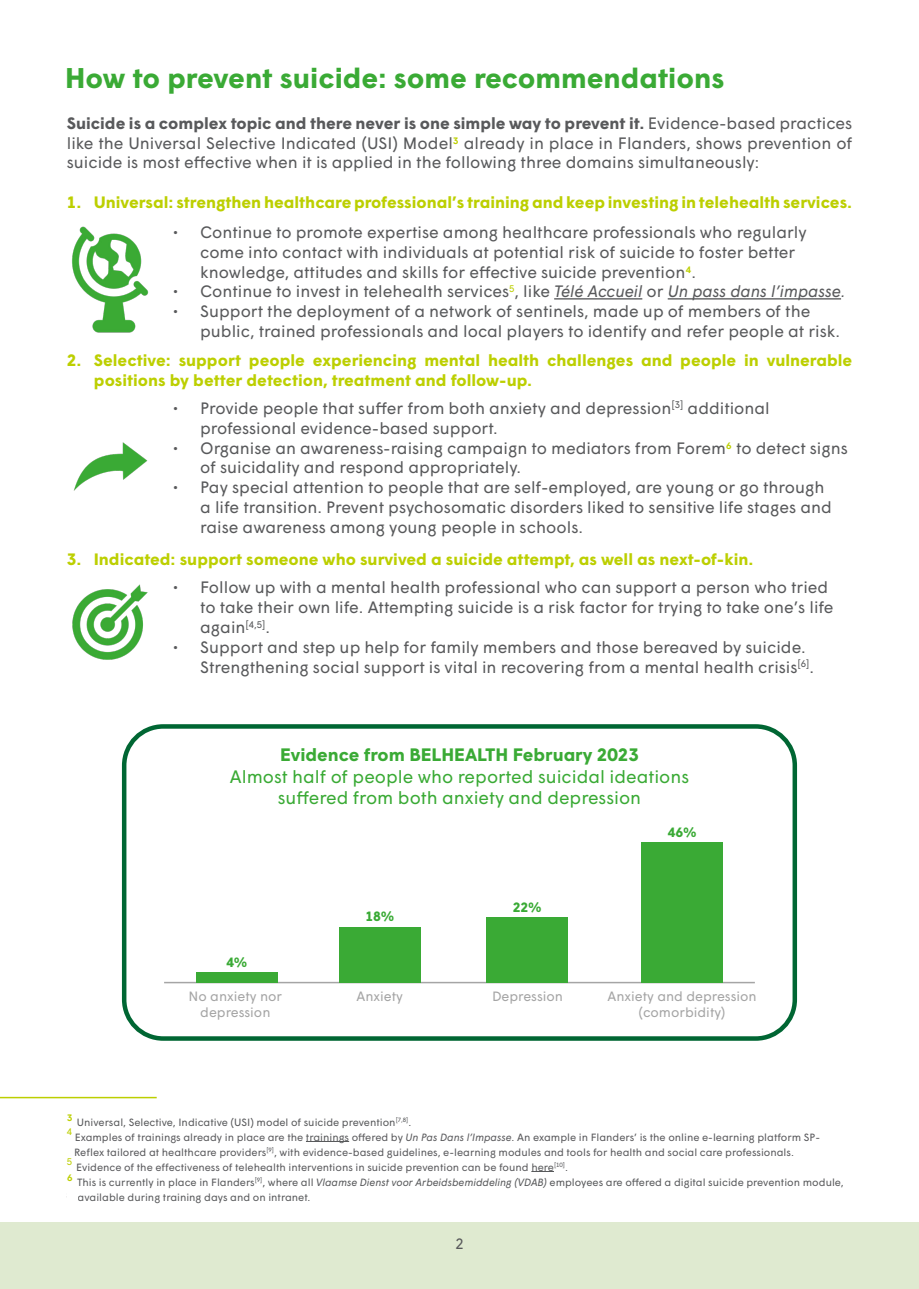
<style>
.page{position:relative;width:919px;height:1289px;background:#fff}
.page>*{position:absolute;margin:0;border:0;box-sizing:border-box;transform-origin:0 0}
.t1{font:700 28.5px "Wigrum";color:#3aaa35}
.t2{font:18px/21.6px "Wigrum";color:#3aaa35;text-align:center}
.t3{font:700 18px "Wigrum";color:#3aaa35}
.t4{font:16.5px/19.8px "Wigrum";color:#58595b}
.t5{font:700 16.5px/19.8px "Wigrum";color:#bccf00}
.t6{font:15px "Wigrum";color:#58595b}
.t7{font:13.5px/16.2px "Wigrum";color:#a5a5a5;text-align:center}
.t8{font:700 13.5px "Wigrum";color:#3aaa35}
.t9{font:10.5px/15px "Wigrum";color:#59595c}
.t10{font:10.5px/15px "Wigrum";color:#58595b}
.t11{font:9.6px "Wigrum";color:#bccf00}
.s1{font-weight:700}
.s2{color:#bccf00}
.s3{font-style:italic}
.s4{font-size:16.5px;color:#bccf00}
.s5{color:#58595b}
</style>
<div class="page">
<div style="left:0;top:1222px;width:918px;height:66px;background:#dfead0"></div>
<hr style="left:554px;top:298px;width:88px;height:1px;background:#58595b">
<hr style="left:667px;top:298px;width:174px;height:1px;background:#58595b">
<div style="left:122px;top:724px;width:675px;height:316px;border:4px solid #063;border-radius:39px"></div>
<hr style="left:164px;top:981px;width:590px;height:2px;background:#a5a5a5">
<div style="left:196px;top:972px;width:81px;height:10px;background:#3aaa35"></div>
<div style="left:339px;top:926px;width:81px;height:56px;background:#3aaa35"></div>
<div style="left:486px;top:917px;width:81px;height:65px;background:#3aaa35"></div>
<div style="left:641px;top:842px;width:81px;height:140px;background:#3aaa35"></div>
<hr style="left:306px;top:1140px;width:43px;height:1px;background:#58595b">
<hr style="left:0;top:1096px;width:157px;height:2px;background:#bccf00">
<img style="left:73px;top:442px;width:75px;height:49px">
<img style="left:72px;top:226px;width:77px;height:107px">
<img style="left:72px;top:584px;width:76px;height:76px">
<p class="t1" style="left:65px;top:56px;width:660px">How to prevent suicide: some recommendations</p>
<p class="t4" style="left:67px;top:112px;width:786px;text-align:justify"><span class="s1">Suicide is a complex topic and there never is one simple way to prevent it.</span> Evidence-based practices like the Universal Selective Indicated (USI) Model<span class="s2">3</span> already in place in Flanders, shows prevention of suicide is most effective when it is applied in the following three domains simultaneously:</p>
<p class="t5" style="left:67px;top:191px;width:786px">1. Universal: strengthen healthcare professional’s training and keep investing in telehealth services.</p>
<p class="t4" style="left:200px;top:221px;width:608px;text-indent:-27px">• Continue to promote expertise among healthcare professionals who regularly come into contact with individuals at potential risk of suicide to foster better knowledge, attitudes and skills for effective suicide prevention<span class="s2">4</span>.</p>
<p class="t4" style="left:173px;top:280px;width:673px">• Continue to invest in telehealth services<sup>5</sup>, like <span class="s3">Télé Accueil</span> or <span class="s3">Un pass dans l’impasse.</span></p>
<p class="t4" style="left:200px;top:300px;width:641px;text-indent:-27px">• Support the deployment of a network of sentinels, made up of members of the public, trained professionals and local players to identify and refer people at risk.</p>
<p class="t5" style="left:94px;top:349px;width:759px;text-indent:-27px">2. Selective: support people experiencing mental health challenges and people in vulnerable positions by better detection, treatment and follow-up.</p>
<p class="t4" style="left:200px;top:397px;width:571px;text-indent:-27px">• Provide people that suffer from both anxiety and depression<sup>[3]</sup> additional professional evidence-based support.</p>
<p class="t4" style="left:200px;top:436px;width:649px;text-indent:-27px">• Organise an awareness-raising campaign to mediators from Forem<span class="s2">6</span> to detect signs of suicidality and respond appropriately.</p>
<p class="t4" style="left:200px;top:476px;width:633px;text-indent:-27px">• Pay special attention to people that are self-employed, are young or go through a life transition. Prevent psychosomatic disorders liked to sensitive life stages and raise awareness among young people in schools.</p>
<p class="t5" style="left:67px;top:547px;width:688px">3. Indicated: support someone who survived a suicide attempt, as well as next-of-kin.</p>
<p class="t4" style="left:200px;top:576px;width:635px;text-indent:-27px">• Follow up with a mental health professional who can support a person who tried to take their own life. Attempting suicide is a risk factor for trying to take one’s life again<sup>[4,5]</sup>.</p>
<p class="t4" style="left:200px;top:636px;width:615px;text-indent:-27px">• Support and step up help for family members and those bereaved by suicide.<br>Strengthening social support is vital in recovering from a mental health crisis<sup>[6]</sup>.</p>
<p class="t3" style="left:280px;top:741px;width:360px">Evidence from BELHEALTH February 2023</p>
<p class="t2" style="left:230px;top:764px;width:460px">Almost half of people who reported suicidal ideations suffered from both anxiety and depression</p>
<p class="t8" style="left:226px;top:951px;width:22px">4%</p>
<p class="t8" style="left:365px;top:906px;width:30px">18%</p>
<p class="t8" style="left:512px;top:896px;width:30px">22%</p>
<p class="t8" style="left:667px;top:822px;width:30px">46%</p>
<p class="t7" style="left:188px;top:986px;width:95px">No anxiety nor depression</p>
<p class="t7" style="left:356px;top:986px;width:48px">Anxiety</p>
<p class="t7" style="left:492px;top:986px;width:73px">Depression</p>
<p class="t7" style="left:607px;top:986px;width:151px">Anxiety and depression (comorbidity)</p>
<p class="t10" style="left:67px;top:1113px;width:346px"><span class="s4">3</span> Universal, Selective, Indicative (USI) model of suicide prevention<sup>[7,8]</sup>.</p>
<p class="t11" style="left:67px;top:1124px;width:7px">4</p>
<p class="t9" style="left:67px;top:1128px;width:754px;text-indent:8px">Examples of trainings already in place are the <span class="s5">trainings</span> offered by <span class="s3">Un Pas Dans l’Impasse</span>. An example in Flanders’ is the online e-learning platform SP-<br>²²Reflex tailored at healthcare providers<sup>[9]</sup>, with evidence-based guidelines, e-learning modules and tools for health and social care professionals.</p>
<p class="t11" style="left:67px;top:1154px;width:7px">5</p>
<p class="t9" style="left:76px;top:1158px;width:493px">Evidence of the effectiveness of telehealth interventions in suicide prevention can be found <span class="s5">here</span><sup>[10]</sup>.</p>
<p class="t10" style="left:67px;top:1173px;width:778px"><span class="s4">6</span> This is currently in place in Flanders<sup>[9]</sup>, where all <span class="s3">Vlaamse Dienst voor Arbeidsbemiddeling (VDAB)</span> employees are offered a digital suicide prevention module,<br>²²²available during training days and on intranet.</p>
<p class="t6" style="left:455px;top:1231px;width:10px">2</p>
</div>
